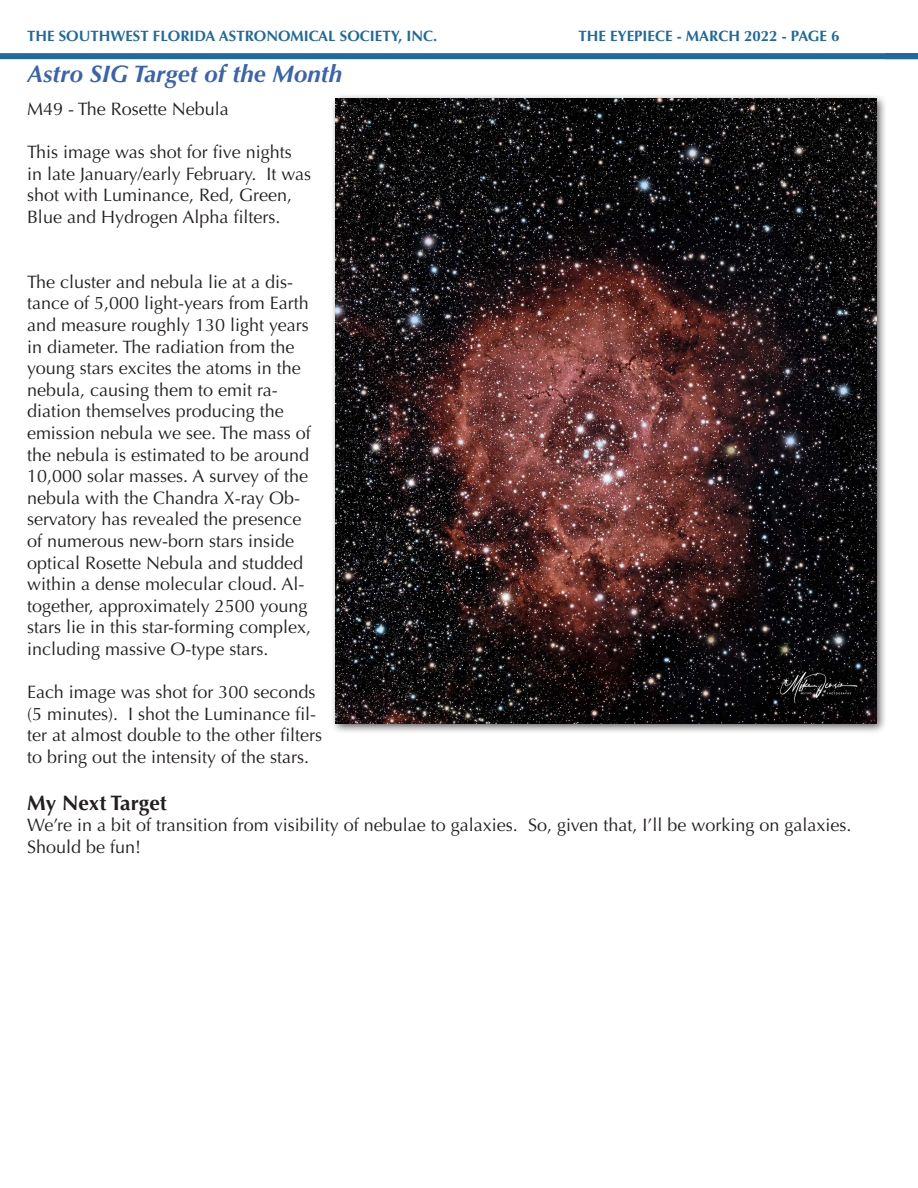
<style>
.page{position:relative;width:918px;height:1188px;background:#fff}
.page>*{position:absolute;margin:0;border:0;box-sizing:border-box;transform-origin:0 0}
.Header_1{font:italic 700 24px "Optima";color:#3a63af}
.t1{font:700 21px "Optima";color:#231f20}
.t2{font:18px/21.6px "Optima";color:#231f20}
.t3{font:700 15px "Optima";color:#1f6a9d}
</style>
<div class="page">
<div style="left:0;top:53px;width:918px;height:6px;background:#1f6a9d"></div>
<div style="left:330px;top:93px;width:557px;height:641px;background:#231f20;opacity:.75"></div>
<img style="left:336px;top:99px;width:540px;height:624px">
<p class="t3" style="left:27px;top:27px;width:412px">THE SOUTHWEST FLORIDA ASTRONOMICAL SOCIETY, INC.</p>
<p class="t3" style="left:578px;top:27px;width:263px">THE EYEPIECE - MARCH 2022 - PAGE 6</p>
<p class="Header_1" style="left:27px;top:60px;width:317px">Astro SIG Target of the Month</p>
<p class="t2" style="left:27px;top:98px;width:203px">M49 - The Rosette Nebula</p>
<p class="t2" style="left:27px;top:142px;width:286px">This image was shot for five nights in late January/early February. It was shot with Luminance, Red, Green, Blue and Hydrogen Alpha filters.</p>
<p class="t2" style="left:27px;top:271px;width:286px">The cluster and nebula lie at a dis&shy;tance of 5,000 light-years from Earth and measure roughly 130 light years in diameter. The radiation from the young stars excites the atoms in the nebula, causing them to emit ra&shy;diation themselves producing the emission nebula we see. The mass of the nebula is estimated to be around 10,000 solar masses. A survey of the nebula with the Chandra X-ray Ob&shy;servatory has revealed the presence of numerous new-born stars inside optical Rosette Nebula and studded within a dense molecular cloud. Al&shy;together, approximately 2500 young stars lie in this star-forming complex, including massive O-type stars.</p>
<p class="t2" style="left:27px;top:682px;width:297px">Each image was shot for 300 seconds (5 minutes). I shot the Luminance fil&shy;ter at almost double to the other filters to bring out the intensity of the stars.</p>
<p class="t1" style="left:27px;top:791px;width:141px">My Next Target</p>
<p class="t2" style="left:27px;top:815px;width:826px">We’re in a bit of transition from visibility of nebulae to galaxies. So, given that, I’ll be working on galaxies.<br>Should be fun!</p>
</div>
